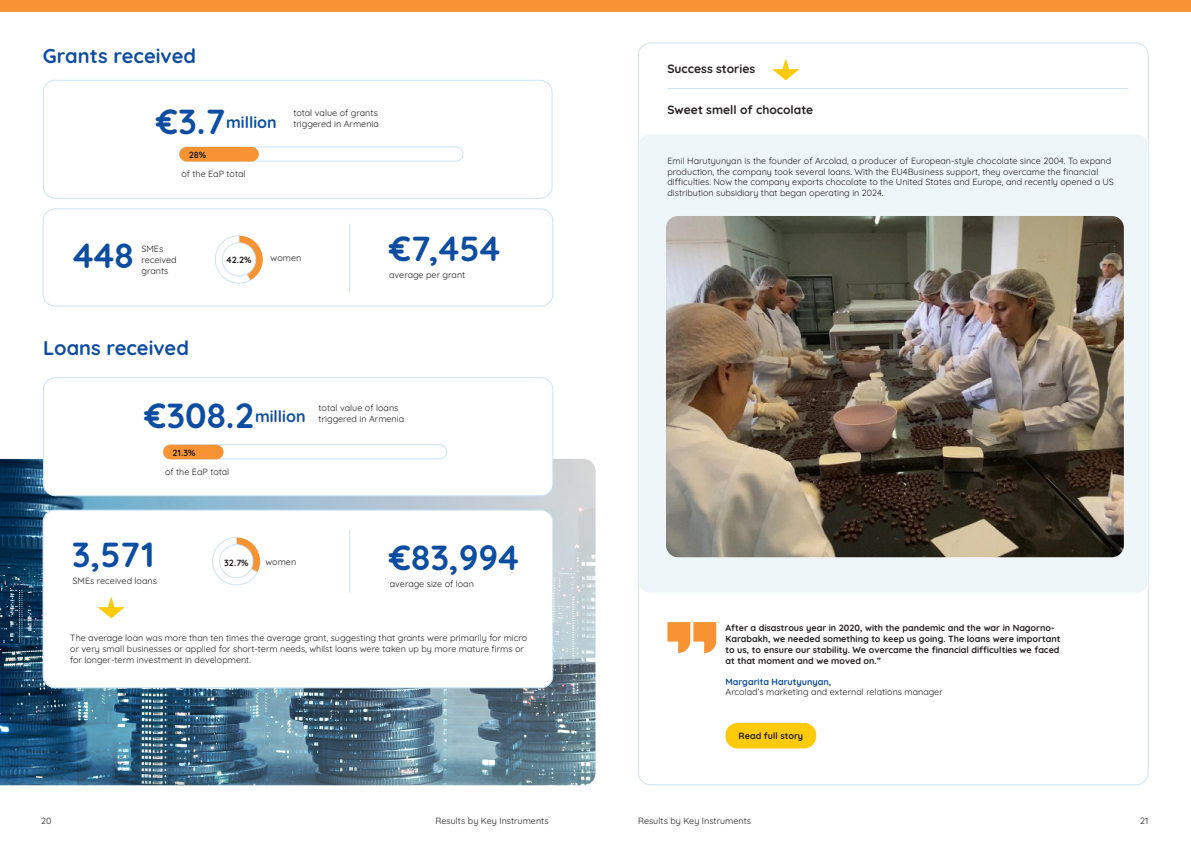
<style>
.page{position:relative;width:1191px;height:842px;background:#fff}
.page>*{position:absolute;margin:0;border:0;box-sizing:border-box;transform-origin:0 0}
.t1{font:700 35px "Quicksand";color:#0d4da1}
.t2{font:700 20px "Quicksand";color:#0d4da1}
.t3{font:700 16px "Quicksand";color:#0d4da1}
.t4{font:700 12px "Quicksand";color:#231f20}
.t5{font:9px/10.8px "Quicksand";color:#231f20}
.t6{font:700 9px/10.8px "Quicksand";color:#231f20}
.t7{font:700 9px "Quicksand";color:#0d4da1}
</style>
<div class="page">
<div style="left:43px;top:208px;width:510px;height:99px;border:1px solid #cbe4f2;border-radius:12px"></div>
<svg style="left:214px;top:235px;width:49px;height:49px"></svg>
<img style="left:0;top:459px;width:595px;height:326px">
<div style="left:43px;top:80px;width:509px;height:119px;border:1px solid #cbe4f2;border-radius:12px"></div>
<div style="left:43px;top:378px;width:510px;height:118px;background:#fff;border-radius:12px"></div>
<div style="left:43px;top:377px;width:510px;height:119px;border:1px solid #cbe4f2;border-radius:12px"></div>
<div style="left:595px;top:0;width:596px;height:12px;background:#f79332"></div>
<hr style="left:349px;top:224px;width:1px;height:68px;background:#cbe4f2">
<div style="left:222px;top:243px;width:34px;height:33px;background:#fff;border-radius:50%"></div>
<div style="left:222px;top:242px;width:34px;height:35px;border:1px solid #cbe4f2;border-radius:50%"></div>
<div style="left:0;top:0;width:595px;height:12px;background:#f79332"></div>
<div style="left:43px;top:510px;width:510px;height:178px;background:#fff;border-radius:12px"></div>
<div style="left:43px;top:510px;width:510px;height:178px;border:1px solid #cbe4f2;border-radius:12px"></div>
<hr style="left:349px;top:530px;width:1px;height:63px;background:#cbe4f2">
<div style="left:638px;top:134px;width:510px;height:459px;background:#eef6fa;border-radius:12px"></div>
<svg style="left:667px;top:622px;width:49px;height:31px"></svg>
<svg style="left:772px;top:58px;width:27px;height:22px"></svg>
<svg style="left:98px;top:596px;width:27px;height:22px"></svg>
<div style="left:725px;top:723px;width:91px;height:25px;background:#feca0a;border-radius:12px"></div>
<hr style="left:667px;top:88px;width:461px;height:1px;background:#cbe4f2">
<img style="left:666px;top:216px;width:457px;height:341px">
<div style="left:179px;top:146px;width:284px;height:16px;border:1px solid #cbe4f2;border-radius:7px"></div>
<div style="left:163px;top:444px;width:284px;height:15px;border:1px solid #cbe4f2;border-radius:7px"></div>
<div style="left:179px;top:147px;width:80px;height:15px;background:#f79332;border-radius:7px"></div>
<div style="left:163px;top:445px;width:61px;height:14px;background:#f79332;border-radius:7px"></div>
<svg style="left:212px;top:537px;width:48px;height:49px"></svg>
<div style="left:220px;top:545px;width:33px;height:33px;background:#fff;border-radius:50%"></div>
<div style="left:219px;top:544px;width:34px;height:34px;border:1px solid #cbe4f2;border-radius:50%"></div>
<p class="t2" style="left:43px;top:40px;width:155px">Grants received</p>
<p class="t1" style="left:156px;top:94px;width:70px">€3.7</p>
<p class="t3" style="left:226px;top:109px;width:52px">million</p>
<p class="t5" style="left:293px;top:118px;width:87px">triggered in Armenia</p>
<p class="t5" style="left:293px;top:107px;width:86px">total value of grants</p>
<p class="t6" style="left:189px;top:148px;width:19px">28%</p>
<p class="t5" style="left:181px;top:168px;width:66px">of the EaP total</p>
<p class="t1" style="left:73px;top:229px;width:62px">448</p>
<p class="t5" style="left:141px;top:243px;width:37px">SMEs received grants</p>
<p class="t5" style="left:271px;top:252px;width:32px">women</p>
<p class="t6" style="left:226px;top:253px;width:27px">42.2%</p>
<p class="t2" style="left:43px;top:332px;width:147px">Loans received</p>
<p class="t1" style="left:389px;top:221px;width:113px">€7,454</p>
<p class="t5" style="left:389px;top:269px;width:78px">average per grant</p>
<p class="t1" style="left:145px;top:389px;width:112px">€308.2</p>
<p class="t3" style="left:255px;top:404px;width:52px">million</p>
<p class="t5" style="left:318px;top:413px;width:87px">triggered in Armenia</p>
<p class="t5" style="left:318px;top:402px;width:81px">total value of loans</p>
<p class="t6" style="left:172px;top:446px;width:25px">21.3%</p>
<p class="t5" style="left:165px;top:465px;width:66px">of the EaP total</p>
<p class="t1" style="left:72px;top:527px;width:84px">3,571</p>
<p class="t1" style="left:389px;top:530px;width:131px">€83,994</p>
<p class="t6" style="left:224px;top:556px;width:26px">32.7%</p>
<p class="t5" style="left:265px;top:556px;width:32px">women</p>
<p class="t5" style="left:73px;top:575px;width:86px">SMEs received loans</p>
<p class="t5" style="left:390px;top:578px;width:86px">average size of loan</p>
<p class="t5" style="left:70px;top:631px;width:458px">The average loan was more than ten times the average grant, suggesting that grants were primarily for micro or very small businesses or applied for short-term needs, whilst loans were taken up by more mature firms or for longer-term investment in development.</p>
<p class="t4" style="left:667px;top:59px;width:89px">Success stories</p>
<p class="t4" style="left:667px;top:100px;width:147px">Sweet smell of chocolate</p>
<p class="t5" style="left:667px;top:154px;width:448px">Emil Harutyunyan is the founder of Arcolad, a producer of European-style chocolate since 2004. To expand production, the company took several loans. With the EU4Business support, they overcame the financial difficulties. Now the company exports chocolate to the United States and Europe, and recently opened a US distribution subsidiary that began operating in 2024.</p>
<p class="t6" style="left:725px;top:622px;width:336px">After a disastrous year in 2020, with the pandemic and the war in Nagorno-Karabakh, we needed something to keep us going. The loans were important to us, to ensure our stability. We overcame the financial difficulties we faced at that moment and we moved on.”</p>
<p class="t7" style="left:725px;top:674px;width:107px">Margarita Harutyunyan,</p>
<p class="t5" style="left:725px;top:686px;width:219px">Arcolad’s marketing and external relations manager</p>
<p class="t6" style="left:738px;top:729px;width:66px">Read full story</p>
<p class="t5" style="left:41px;top:814px;width:12px">20</p>
<p class="t5" style="left:435px;top:815px;width:115px">Results by Key Instruments</p>
<p class="t5" style="left:638px;top:815px;width:115px">Results by Key Instruments</p>
<p class="t5" style="left:1140px;top:814px;width:10px">21</p>
</div>
